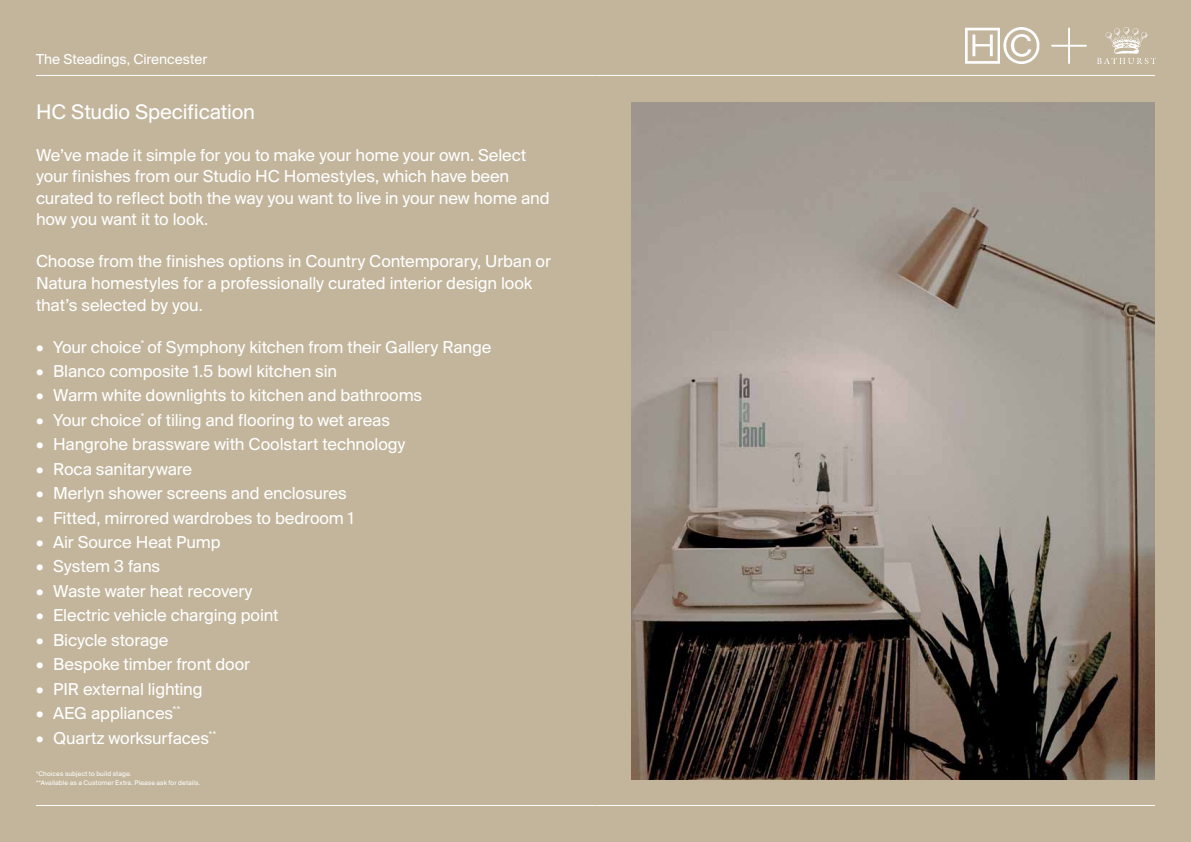
<style>
.page{position:relative;width:1191px;height:842px;background:#c2b59b}
.page>*{position:absolute;margin:0;border:0;box-sizing:border-box;transform-origin:0 0}
.t1{font:22px "Suisse BP Intl";letter-spacing:-.01em;color:#fff}
.t2{font:18px/21.6px "Suisse BP Intl";letter-spacing:-.01em;color:#fff}
.t3{font:15px "Suisse BP Intl";letter-spacing:-.005em;color:#fff}
.t4{font:7px/8.4px "Suisse BP Intl";letter-spacing:.015em;color:#fff}
</style>
<div class="page">
<hr style="left:36px;top:75px;width:559px;height:1px;background:#fff">
<hr style="left:36px;top:805px;width:559px;height:1px;background:#fff">
<img style="left:631px;top:102px;width:524px;height:678px">
<hr style="left:595px;top:75px;width:560px;height:1px;background:#fff">
<hr style="left:595px;top:805px;width:560px;height:1px;background:#fff">
<img style="left:965px;top:28px;width:190px;height:36px">
<p class="t3" style="left:36px;top:50px;width:173px">The Steadings, Cirencester</p>
<p class="t1" style="left:36px;top:98px;width:221px">HC Studio Specification</p>
<p class="t2" style="left:36px;top:143px;width:515px">We’ve made it simple for you to make your home your own. Select your finishes from our Studio HC Homestyles, which have been curated to reflect both the way you want to live in your new home and how you want it to look.</p>
<p class="t2" style="left:36px;top:250px;width:516px">Choose from the finishes options in Country Contemporary, Urban or<br>Natura homestyles for a professionally curated interior design look that’s selected by you.</p>
<p class="t2" style="left:36px;top:335px;width:457px">• Your choice<sup>*</sup> of Symphony kitchen from their Gallery Range</p>
<p class="t2" style="left:36px;top:360px;width:303px">• Blanco composite 1.5 bowl kitchen sin</p>
<p class="t2" style="left:36px;top:384px;width:388px">• Warm white downlights to kitchen and bathrooms</p>
<p class="t2" style="left:36px;top:409px;width:355px">• ⁃Your choice<sup>*</sup> of tiling and flooring to wet areas</p>
<p class="t2" style="left:36px;top:433px;width:371px">• ⁃Hangrohe brassware with Coolstart technology</p>
<p class="t2" style="left:36px;top:458px;width:158px">• ⁃Roca sanitaryware</p>
<p class="t2" style="left:36px;top:482px;width:312px">• Merlyn shower screens and enclosures</p>
<p class="t2" style="left:36px;top:506px;width:319px">• Fitted, mirrored wardrobes to bedroom 1</p>
<p class="t2" style="left:36px;top:531px;width:186px">• Air Source Heat Pump</p>
<p class="t2" style="left:36px;top:555px;width:126px">• System 3 fans</p>
<p class="t2" style="left:36px;top:580px;width:218px">• Waste water heat recovery</p>
<p class="t2" style="left:36px;top:604px;width:244px">• ⁃Electric vehicle charging point</p>
<p class="t2" style="left:36px;top:629px;width:134px">• Bicycle storage</p>
<p class="t2" style="left:36px;top:653px;width:216px">• Bespoke timber front door</p>
<p class="t2" style="left:36px;top:677px;width:168px">• PIR external lighting</p>
<p class="t2" style="left:36px;top:702px;width:146px">• AEG appliances<sup>**</sup></p>
<p class="t2" style="left:36px;top:726px;width:182px">• Quartz worksurfaces<sup>**</sup></p>
<p class="t4" style="left:36px;top:770px;width:166px">*Choices subject to build stage.<br>**Available as a Customer Extra. Please ask for details.</p>
</div>
